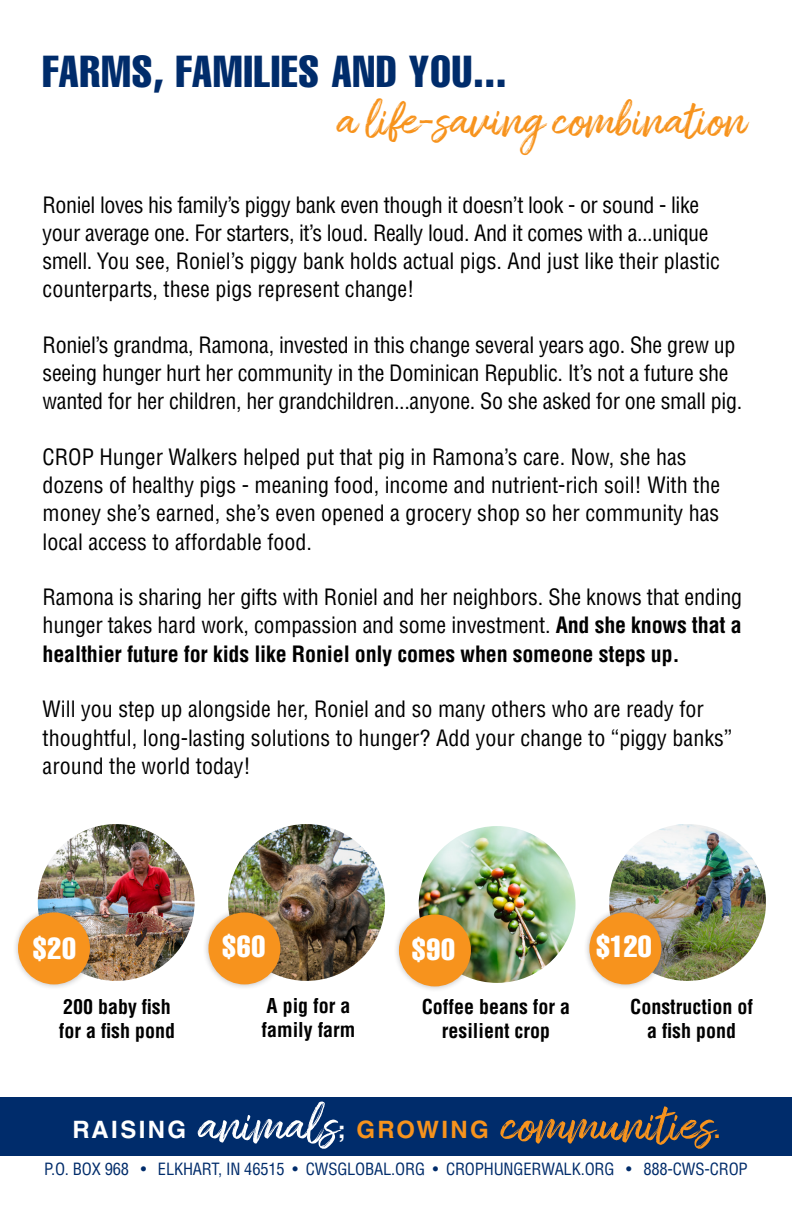
<style>
.page{position:relative;width:792px;height:1224px;background:#fff}
.page>*{position:absolute;margin:0;border:0;box-sizing:border-box;transform-origin:0 0}
.t1{font:53px "Amithen";color:#f7931d}
.t2{font:50px "Amithen";color:#f7931d}
.t3{font:44px "Helvetica LT Std Comp";letter-spacing:.025em;color:#002c6b}
.t4{font:30px "Helvetica LT Std Comp";letter-spacing:.025em;color:#fff}
.t5{font:condensed 22px/28px "Helvetica LT Std";color:#000}
.t6{font:condensed 22px/28px "Helvetica LT Std";letter-spacing:-.02em;color:#000}
.t7{font:700 condensed 20px/24px "Helvetica LT Std";color:#000;text-align:center}
.t8{font:condensed 16.4px "Helvetica LT Std";letter-spacing:-.01em;color:#002c6b}
.s1{font-weight:700}
.s2{font-family:"Helvetica LT Std";font-weight:700;font-size:24px;color:#fff}
.s3{color:#fff}
.s4{font-family:"Helvetica LT Std";font-weight:700;font-size:24px}
</style>
<div class="page">
<img style="left:38px;top:824px;width:157px;height:157px;border-radius:78px">
<div style="left:12px;top:906px;width:84px;height:84px;background:#231f20;opacity:.3"></div>
<div style="left:18px;top:912px;width:72px;height:72px;background:#f7931d;border-radius:50%"></div>
<img style="left:228px;top:824px;width:157px;height:157px;border-radius:78px">
<div style="left:202px;top:906px;width:84px;height:84px;background:#231f20;opacity:.3"></div>
<div style="left:208px;top:912px;width:72px;height:72px;background:#f7931d;border-radius:50%"></div>
<img style="left:419px;top:826px;width:157px;height:157px;border-radius:78px">
<div style="left:393px;top:908px;width:84px;height:84px;background:#231f20;opacity:.3"></div>
<div style="left:399px;top:914px;width:72px;height:72px;background:#f7931d;border-radius:50%"></div>
<img style="left:609px;top:824px;width:157px;height:157px;border-radius:78px">
<div style="left:583px;top:906px;width:84px;height:84px;background:#231f20;opacity:.3"></div>
<div style="left:589px;top:912px;width:72px;height:72px;background:#f7931d;border-radius:50%"></div>
<div style="left:0;top:1097px;width:792px;height:59px;background:#002c6b"></div>
<p class="t3" style="left:43px;top:43px;width:465px">FARMS, FAMILIES AND YOU...</p>
<p class="t2" style="left:337px;top:90px;width:411px">a life-saving combination</p>
<p class="t6" style="left:43px;top:191px;width:679px">Roniel loves his family’s piggy bank even though it doesn’t look - or sound - like your average one. For starters, it’s loud. Really loud. And it comes with a...unique smell. You see, Roniel’s piggy bank holds actual pigs. And just like their plastic counterparts, these pigs represent change!</p>
<p class="t5" style="left:43px;top:331px;width:701px">Roniel’s grandma, Ramona, invested in this change several years ago. She grew up seeing hunger hurt her community in the Dominican Republic. It’s not a future she wanted for her children, her grandchildren...anyone. So she asked for one small pig.</p>
<p class="t5" style="left:43px;top:443px;width:679px">CROP Hunger Walkers helped put that pig in Ramona’s care. Now, she has dozens of healthy pigs - meaning food, income and nutrient-rich soil! With the money she’s earned, she’s even opened a grocery shop so her community has local access to affordable food.</p>
<p class="t5" style="left:43px;top:583px;width:701px;text-align:justify">Ramona is sharing her gifts with Roniel and her neighbors. She knows that ending hunger takes hard work, compassion and some investment. <span class="s1">And she knows that a healthier future for kids like Roniel only comes when someone steps up.</span></p>
<p class="t5" style="left:43px;top:695px;width:691px">Will you step up alongside her, Roniel and so many others who are ready for thoughtful, long-lasting solutions to hunger? Add your change to “piggy banks” around the world today!</p>
<p class="t4" style="left:33px;top:929px;width:45px">$20</p>
<p class="t4" style="left:222px;top:927px;width:45px">$60</p>
<p class="t4" style="left:412px;top:931px;width:45px">$90</p>
<p class="t4" style="left:596px;top:927px;width:57px">$120</p>
<p class="t7" style="left:63px;top:995px;width:109px">200 baby fish</p>
<p class="t7" style="left:59px;top:1019px;width:118px">for a fish pond</p>
<p class="t7" style="left:267px;top:993px;width:85px">A pig for a</p>
<p class="t7" style="left:262px;top:1017px;width:95px">family farm</p>
<p class="t7" style="left:422px;top:994px;width:150px">Coffee beans for a resilient crop</p>
<p class="t7" style="left:630px;top:994px;width:124px">Construction of</p>
<p class="t7" style="left:647px;top:1018px;width:90px">a fish pond</p>
<p class="t1" style="left:72px;top:1093px;width:650px"><span class="s2">RAISING</span> <span class="s3">animals</span><span class="s2">;</span> <span class="s4">GROWING</span> communities<span class="s4">.</span></p>
<p class="t8" style="left:44px;top:1159px;width:705px">P.O. BOX 968 • ELKHART, IN 46515 • CWSGLOBAL.ORG • CROPHUNGERWALK.ORG • 888-CWS-CROP</p>
</div>
